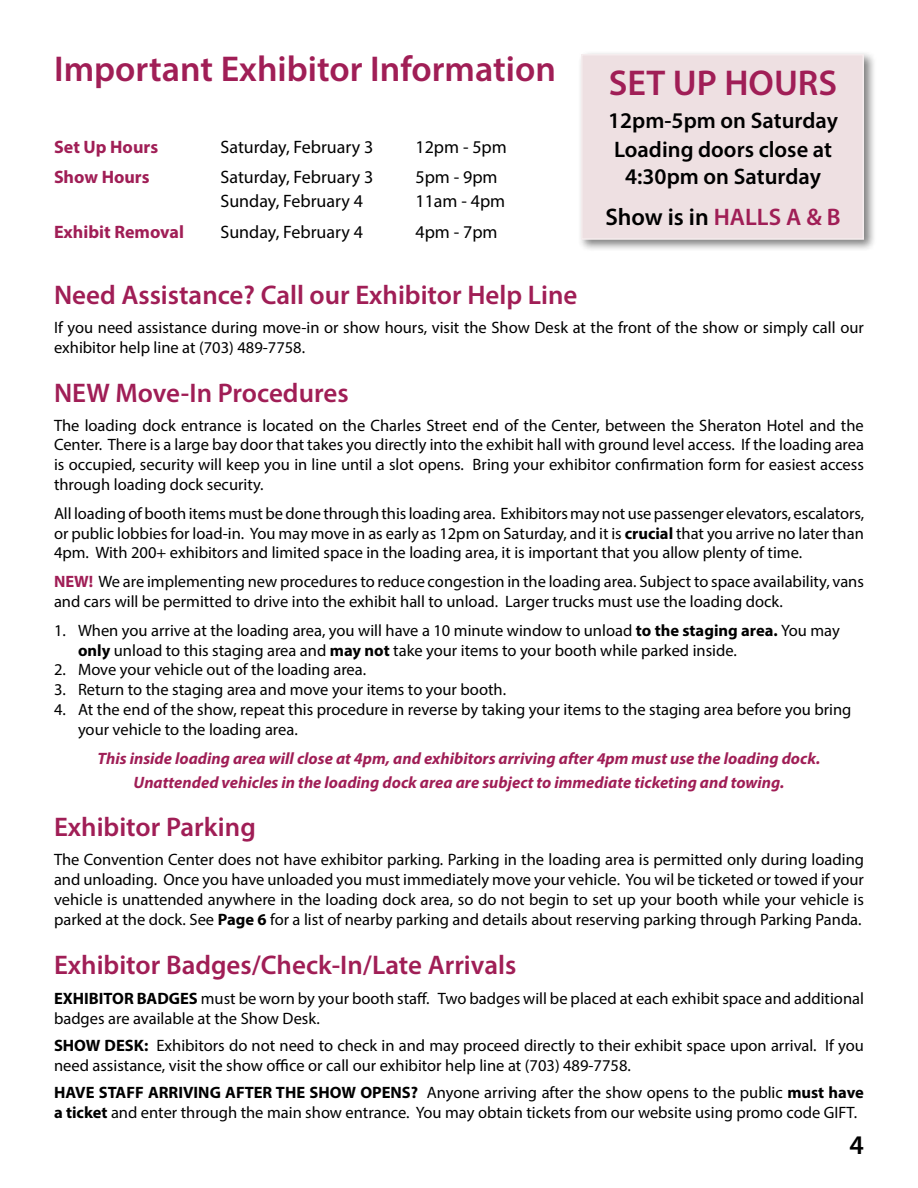
<style>
.page{position:relative;width:918px;height:1188px;background:#fff}
.page>*{position:absolute;margin:0;border:0;box-sizing:border-box;transform-origin:0 0}
.t1{font:600 36px "Myriad Pro";color:#a01e56}
.t2{font:600 27px "Myriad Pro";color:#a01e56}
.t3{font:600 27px "Myriad Pro";color:#000}
.t4{font:600 24px "Myriad Pro";color:#000}
.t5{font:600 22.5px/30px "Myriad Pro";color:#000}
.t6{font:18px "Myriad Pro";color:#000}
.t7{font:700 18px "Myriad Pro";color:#a01e56}
.t8{font:16.5px/19.8px "Myriad Pro";color:#000}
.t9{font:italic 700 16.5px/24px "Myriad Pro";color:#a01e56;text-align:center}
.s1{color:#a01e56}
.s2{font-weight:700}
.s3{font-weight:700;color:#a01e56}
</style>
<div class="page">
<div style="left:578px;top:51px;width:299px;height:202px;background:#000;opacity:.5"></div>
<div style="left:581px;top:54px;width:283px;height:186px;background:#eee0e2;border:2px solid #f5edee"></div>
<h1 class="t1" style="left:54px;top:46px;width:503px">Important Exhibitor Information</h1>
<p class="t7" style="left:54px;top:135px;width:106px">Set Up Hours</p>
<p class="t6" style="left:220px;top:136px;width:154px">Saturday, February 3</p>
<p class="t6" style="left:415px;top:136px;width:93px">12pm - 5pm</p>
<p class="t7" style="left:54px;top:166px;width:97px">Show Hours</p>
<p class="t6" style="left:220px;top:166px;width:154px">Saturday, February 3</p>
<p class="t6" style="left:415px;top:166px;width:84px">5pm - 9pm</p>
<p class="t6" style="left:220px;top:190px;width:144px">Sunday, February 4</p>
<p class="t6" style="left:415px;top:190px;width:91px">11am - 4pm</p>
<p class="t7" style="left:54px;top:220px;width:132px">Exhibit Removal</p>
<p class="t6" style="left:220px;top:221px;width:144px">Sunday, February 4</p>
<p class="t6" style="left:415px;top:221px;width:84px">4pm - 7pm</p>
<h1 class="t1" style="left:609px;top:60px;width:230px">SET UP HOURS</h1>
<h3 class="t5" style="left:608px;top:104px;width:231px">12pm-5pm on Saturday<br>Loading doors close at</h3>
<h3 class="t5" style="left:625px;top:161px;width:197px">4:30pm on Saturday</h3>
<h3 class="t4" style="left:605px;top:202px;width:237px">Show is in <span class="s1">HALLS A &amp; B</span></h3>
<h2 class="t2" style="left:54px;top:278px;width:525px">Need Assistance? Call our Exhibitor Help Line</h2>
<p class="t8" style="left:54px;top:317px;width:811px">If you need assistance during move-in or show hours, visit the Show Desk at the front of the show or simply call our exhibitor help line at (703) 489-7758.</p>
<h2 class="t2" style="left:54px;top:376px;width:296px">NEW Move-In Procedures</h2>
<p class="t8" style="left:54px;top:415px;width:812px;text-align:justify">The loading dock entrance is located on the Charles Street end of the Center, between the Sheraton Hotel and the Center. There is a large bay door that takes you directly into the exhibit hall with ground level access. If the loading area is occupied, security will keep you in line until a slot opens. Bring your exhibitor confirmation form for easiest access through loading dock security.</p>
<p class="t8" style="left:54px;top:503px;width:812px;text-align:justify">All loading of booth items must be done through this loading area. Exhibitors may not use passenger elevators, escalators, or public lobbies for load-in. You may move in as early as 12pm on Saturday, and it is <span class="s2">crucial</span> that you arrive no later than 4pm. With 200+ exhibitors and limited space in the loading area, it is important that you allow plenty of time.</p>
<p class="t8" style="left:54px;top:571px;width:812px"><span class="s3">NEW!</span> We are implementing new procedures to reduce congestion in the loading area. Subject to space availability, vans and cars will be permitted to drive into the exhibit hall to unload. Larger trucks must use the loading dock.</p>
<p class="t8" style="left:78px;top:620px;width:763px;text-indent:-24px">1. When you arrive at the loading area, you will have a 10 minute window to unload <span class="s2">to the staging area.</span> You may <span class="s2">only</span> unload to this staging area and <span class="s2">may not</span> take your items to your booth while parked inside.</p>
<p class="t8" style="left:54px;top:660px;width:314px">2. Move your vehicle out of the loading area.</p>
<p class="t8" style="left:54px;top:679px;width:454px">3. Return to the staging area and move your items to your booth.</p>
<p class="t8" style="left:78px;top:699px;width:775px;text-indent:-24px">4. At the end of the show, repeat this procedure in reverse by taking your items to the staging area before you bring your vehicle to the loading area.</p>
<p class="t9" style="left:97px;top:745px;width:725px">This inside loading area will close at 4pm, and exhibitors arriving after 4pm must use the loading dock.<br>Unattended vehicles in the loading dock area are subject to immediate ticketing and towing.</p>
<h2 class="t2" style="left:54px;top:810px;width:203px">Exhibitor Parking</h2>
<p class="t8" style="left:54px;top:850px;width:812px;text-align:justify">The Convention Center does not have exhibitor parking. Parking in the loading area is permitted only during loading and unloading. Once you have unloaded you must immediately move your vehicle. You wil be ticketed or towed if your vehicle is unattended anywhere in the loading dock area, so do not begin to set up your booth while your vehicle is parked at the dock. See <span class="s2">Page 6</span> for a list of nearby parking and details about reserving parking through Parking Panda.</p>
<h2 class="t2" style="left:54px;top:947px;width:464px">Exhibitor Badges/Check-In/Late Arrivals</h2>
<p class="t8" style="left:54px;top:988px;width:812px"><span class="s2">EXHIBITOR BADGES</span> must be worn by your booth staff. Two badges will be placed at each exhibit space and additional badges are available at the Show Desk.</p>
<p class="t8" style="left:54px;top:1035px;width:812px"><span class="s2">SHOW DESK:</span> Exhibitors do not need to check in and may proceed directly to their exhibit space upon arrival. If you need assistance, visit the show office or call our exhibitor help line at (703) 489-7758.</p>
<p class="t8" style="left:54px;top:1082px;width:812px"><span class="s2">HAVE STAFF ARRIVING AFTER THE SHOW OPENS?</span> Anyone arriving after the show opens to the public <span class="s2">must have a ticket</span> and enter through the main show entrance. You may obtain tickets from our website using promo code GIFT.</p>
<h2 class="t3" style="left:850px;top:1128px;width:16px">4</h2>
</div>
